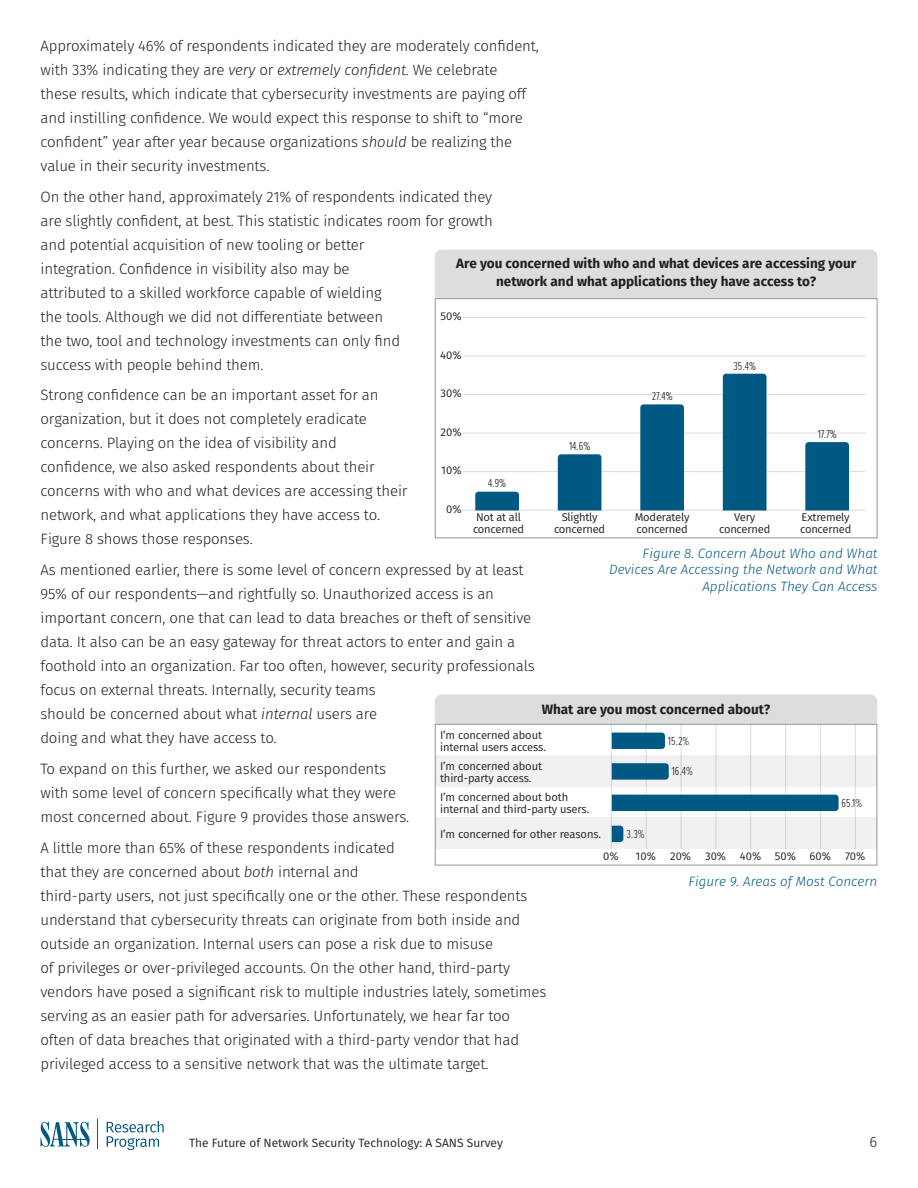
<style>
.page{position:relative;width:918px;height:1188px;background:#fff}
.page>*{position:absolute;margin:0;border:0;box-sizing:border-box;transform-origin:0 0}
.t1{font:300 15px/24px "Fira Sans";letter-spacing:-.01em;color:#231f20}
.t2{font:700 13.5px/18px "Fira Sans";color:#231f20;text-align:center}
.t3{font:italic 300 13.5px/16.5px "Fira Sans";color:#005982;text-align:right}
.t4{font:12px "Fira Sans";color:#231f20}
.t5{font:300 12px "Proxima Nova Ex Cn";color:#231f20}
.t6{font:11.25px/12px "Fira Sans";letter-spacing:-.015em;color:#231f20}
.s1{font-style:italic}
.s2{font-weight:400}
</style>
<div class="page">
<hr style="left:97px;top:1119px;width:1px;height:30px;background:#005982">
<svg style="left:107px;top:1121px;width:57px;height:29px"></svg>
<svg style="left:40px;top:1122px;width:50px;height:25px"></svg>
<hr style="left:59px;top:1139px;width:30px;height:1px;background:#005982">
<div style="left:435px;top:250px;width:443px;height:48px;background:#dcdddf"></div>
<div style="left:435px;top:298px;width:443px;height:240px;background:#fff;border:1px solid #939598"></div>
<hr style="left:463px;top:356px;width:403px;height:1px;background:#dcdddf">
<hr style="left:463px;top:433px;width:403px;height:1px;background:#dcdddf">
<hr style="left:463px;top:510px;width:403px;height:1px;background:#dcdddf">
<hr style="left:463px;top:394px;width:403px;height:1px;background:#dcdddf">
<hr style="left:463px;top:471px;width:403px;height:1px;background:#dcdddf">
<hr style="left:463px;top:317px;width:403px;height:1px;background:#dcdddf">
<svg style="left:475px;top:492px;width:44px;height:18px"></svg>
<div style="left:640px;top:404px;width:44px;height:106px;background:#005982"></div>
<div style="left:805px;top:442px;width:44px;height:68px;background:#005982"></div>
<div style="left:558px;top:454px;width:43px;height:56px;background:#005982"></div>
<div style="left:723px;top:374px;width:43px;height:136px;background:#005982"></div>
<div style="left:435px;top:694px;width:442px;height:30px;background:#dcdddf"></div>
<div style="left:435px;top:724px;width:442px;height:142px;background:#fff;border:1px solid #939598"></div>
<div style="left:435px;top:756px;width:442px;height:31px;background:#f2f1f1"></div>
<div style="left:435px;top:818px;width:442px;height:31px;background:#f2f1f1"></div>
<hr style="left:681px;top:724px;width:1px;height:125px;background:#dcdddf">
<hr style="left:716px;top:724px;width:1px;height:125px;background:#dcdddf">
<hr style="left:750px;top:724px;width:1px;height:125px;background:#dcdddf">
<hr style="left:785px;top:724px;width:1px;height:125px;background:#dcdddf">
<hr style="left:820px;top:724px;width:1px;height:125px;background:#dcdddf">
<hr style="left:855px;top:724px;width:1px;height:125px;background:#dcdddf">
<hr style="left:611px;top:724px;width:1px;height:125px;background:#dcdddf">
<hr style="left:646px;top:724px;width:1px;height:125px;background:#dcdddf">
<svg style="left:612px;top:763px;width:57px;height:17px"></svg>
<svg style="left:612px;top:733px;width:53px;height:16px"></svg>
<svg style="left:612px;top:826px;width:11px;height:16px"></svg>
<div style="left:612px;top:795px;width:227px;height:16px;background:#005982"></div>
<p class="t1" style="left:40px;top:34px;width:500px">Approximately 46% of respondents indicated they are moderately confident, with 33% indicating they are <span class="s1">very</span> or <span class="s1">extremely confident</span>. We celebrate<br>these results, which indicate that cybersecurity investments are paying off and instilling confidence. We would expect this response to shift to “more confident” year after year because organizations <span class="s1">should</span> be realizing the value in their security investments.</p>
<p class="t1" style="left:40px;top:184px;width:454px">On the other hand, approximately 21% of respondents indicated they are slightly confident, at best. This statistic indicates room for growth and potential acquisition of new tooling or better<br>integration. Confidence in visibility also may be<br>attributed to a skilled workforce capable of wielding<br>the tools. Although we did not differentiate between<br>the two, tool and technology investments can only find<br>success with people behind them.</p>
<p class="t1" style="left:40px;top:383px;width:369px">Strong confidence can be an important asset for an organization, but it does not completely eradicate concerns. Playing on the idea of visibility and confidence, we also asked respondents about their concerns with who and what devices are accessing their network, and what applications they have access to.<br>Figure 8 shows those responses.</p>
<p class="t1" style="left:40px;top:558px;width:496px">As mentioned earlier, there is some level of concern expressed by at least 95% of our respondents—and rightfully so. Unauthorized access is an important concern, one that can lead to data breaches or theft of sensitive data. It also can be an easy gateway for threat actors to enter and gain a foothold into an organization. Far too often, however, security professionals focus on external threats. Internally, security teams<br>should be concerned about what <span class="s1">internal</span> users are<br>doing and what they have access to.</p>
<p class="t1" style="left:40px;top:757px;width:370px">To expand on this further, we asked our respondents with some level of concern specifically what they were most concerned about. Figure 9 provides those answers.</p>
<p class="t1" style="left:40px;top:835px;width:507px">A little more than 65% of these respondents indicated<br>that they are concerned about <span class="s1">both</span> internal and<br>third-party users, not just specifically one or the other. These respondents understand that cybersecurity threats can originate from both inside and outside an organization. Internal users can pose a risk due to misuse<br>of privileges or over-privileged accounts. On the other hand, third-party vendors have posed a significant risk to multiple industries lately, sometimes serving as an easier path for adversaries. Unfortunately, we hear far too often of data breaches that originated with a third-party vendor that had privileged access to a sensitive network that was the ultimate target.</p>
<p class="t2" style="left:456px;top:254px;width:402px">Are you concerned with who and what devices are accessing your network and what applications they have access to?</p>
<p class="t6" style="left:441px;top:310px;width:23px">50%</p>
<p class="t6" style="left:440px;top:349px;width:23px">40%</p>
<p class="t6" style="left:441px;top:387px;width:23px">30%</p>
<p class="t6" style="left:441px;top:426px;width:22px">20%</p>
<p class="t6" style="left:441px;top:464px;width:22px">10%</p>
<p class="t6" style="left:446px;top:503px;width:17px">0%</p>
<p class="t5" style="left:733px;top:357px;width:24px">35.4<span class="s2">%</span></p>
<p class="t5" style="left:652px;top:388px;width:22px">27.4<span class="s2">%</span></p>
<p class="t5" style="left:818px;top:425px;width:20px">17.7<span class="s2">%</span></p>
<p class="t5" style="left:569px;top:437px;width:23px">14.6<span class="s2">%</span></p>
<p class="t5" style="left:488px;top:475px;width:19px">4.9<span class="s2">%</span></p>
<p class="t6" style="left:473px;top:511px;width:53px">Not at all concerned</p>
<p class="t6" style="left:554px;top:511px;width:53px;text-align:center">Slightly concerned</p>
<p class="t6" style="left:635px;top:511px;width:56px">Moderately concerned</p>
<p class="t6" style="left:800px;top:511px;width:53px">Extremely concerned</p>
<p class="t6" style="left:719px;top:511px;width:53px;text-align:center">Very concerned</p>
<p class="t3" style="left:609px;top:545px;width:270px">Figure 8. Concern About Who and What<br>Devices Are Accessing the Network and What<br>Applications They Can Access</p>
<p class="t2" style="left:542px;top:700px;width:230px">What are you most concerned about?</p>
<p class="t6" style="left:440px;top:728px;width:107px">I’m concerned about internal users access.</p>
<p class="t5" style="left:668px;top:732px;width:23px">15.2%</p>
<p class="t6" style="left:440px;top:759px;width:104px">I’m concerned about third-party access.</p>
<p class="t5" style="left:672px;top:763px;width:23px">16.4%</p>
<p class="t6" style="left:440px;top:791px;width:151px">I’m concerned about both internal and third-party users.</p>
<p class="t5" style="left:842px;top:794px;width:22px">65.1%</p>
<p class="t6" style="left:440px;top:828px;width:163px">I’m concerned for other reasons.</p>
<p class="t5" style="left:626px;top:825px;width:20px">3.3%</p>
<p class="t6" style="left:603px;top:850px;width:17px">0%</p>
<p class="t6" style="left:636px;top:850px;width:22px">10%</p>
<p class="t6" style="left:670px;top:850px;width:162px">20% 30% 40% 50% 60%</p>
<p class="t6" style="left:845px;top:850px;width:22px">70%</p>
<p class="t3" style="left:688px;top:873px;width:190px">Figure 9. Areas of Most Concern</p>
<p class="t4" style="left:189px;top:1134px;width:315px">The Future of Network Security Technology: A SANS Survey</p>
<p class="t1" style="left:870px;top:1130px;width:9px">6</p>
</div>
